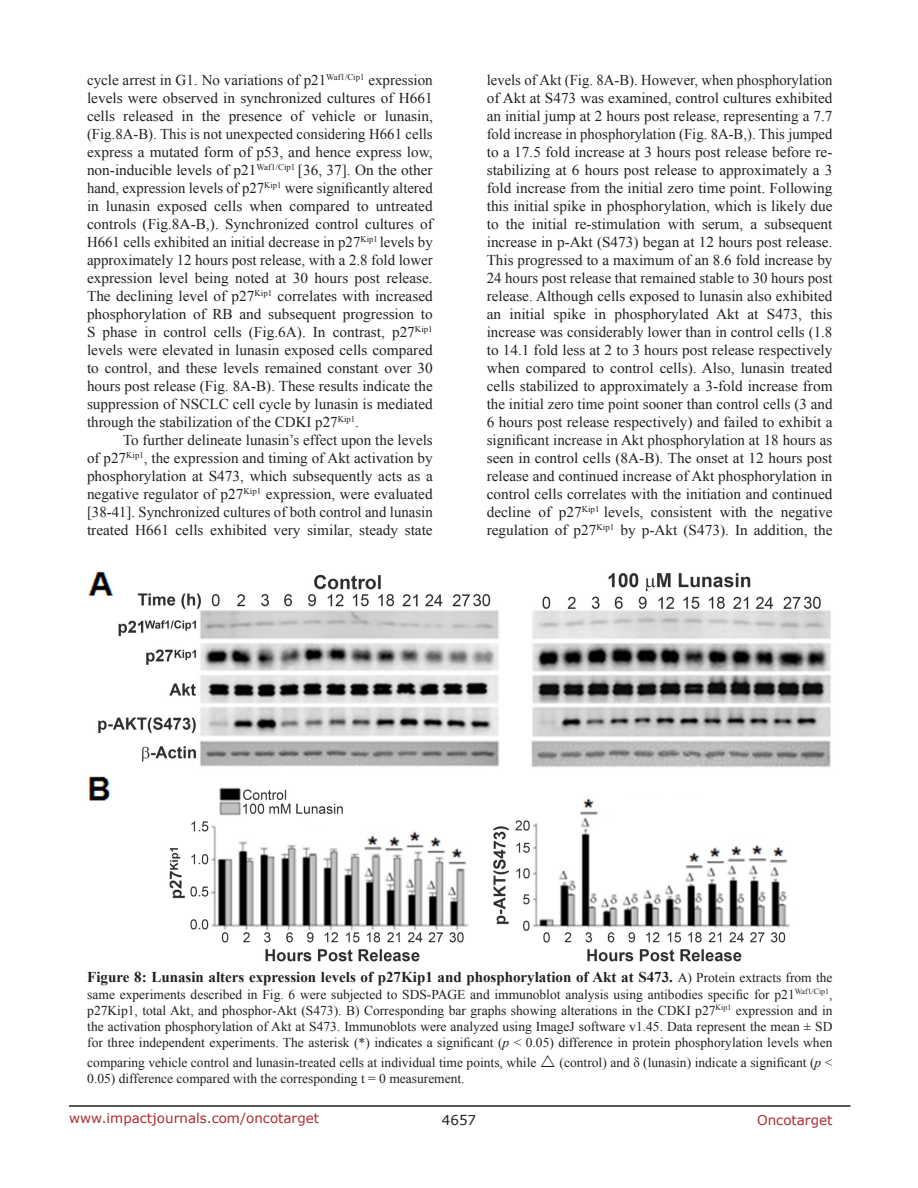
<style>
.page{position:relative;width:918px;height:1188px;background:#fff}
.page>*{position:absolute;margin:0;border:0;box-sizing:border-box;transform-origin:0 0}
.BodyText{font:15px/18px "Times New Roman";color:#221f22;text-align:justify}
.FigureText{font:700 15px "Times New Roman";color:#221f22}
.FigureText-2{font:13.5px/16.2px "Times New Roman";color:#221f22;text-align:justify}
.t1{font:13.5px "Verdana";color:#ac2b31}
.t2{font:13.5px "Verdana";color:#221f22}
.s1{font-weight:400;font-size:13.5px}
.s2{font-style:italic}
</style>
<div class="page">
<hr style="left:69px;top:1105px;width:781px;height:2px;background:#231f20">
<img style="left:88px;top:571px;width:743px;height:391px">
<p class="BodyText" style="left:87px;top:71px;width:347px">cycle arrest in G1. No variations of p21<sup>Waf1/Cip1</sup> expression levels were observed in synchronized cultures of H661 cells released in the presence of vehicle or lunasin, (Fig.8A-B). This is not unexpected considering H661 cells express a mutated form of p53, and hence express low, non-inducible levels of p21<sup>Waf1/Cip1</sup> [36, 37]. On the other hand, expression levels of p27<sup>Kip1</sup> were significantly altered in lunasin exposed cells when compared to untreated controls (Fig.8A-B,). Synchronized control cultures of H661 cells exhibited an initial decrease in p27<sup>Kip1</sup> levels by approximately 12 hours post release, with a 2.8 fold lower expression level being noted at 30 hours post release.<br>The declining level of p27<sup>Kip1</sup> correlates with increased phosphorylation of RB and subsequent progression to S phase in control cells (Fig.6A). In contrast, p27<sup>Kip1 </sup>levels were elevated in lunasin exposed cells compared to control, and these levels remained constant over 30 hours post release (Fig. 8A-B). These results indicate the suppression of NSCLC cell cycle by lunasin is mediated through the stabilization of the CDKI p27<sup>Kip1</sup>.</p>
<p class="BodyText" style="left:87px;top:431px;width:347px;text-indent:36px">To further delineate lunasin’s effect upon the levels of p27<sup>Kip1</sup>, the expression and timing of Akt activation by phosphorylation at S473, which subsequently acts as a negative regulator of p27<sup>Kip1</sup> expression, were evaluated [38-41]. Synchronized cultures of both control and lunasin treated H661 cells exhibited very similar, steady state</p>
<p class="BodyText" style="left:487px;top:71px;width:347px">levels of Akt (Fig. 8A-B). However, when phosphorylation of Akt at S473 was examined, control cultures exhibited an initial jump at 2 hours post release, representing a 7.7 fold increase in phosphorylation (Fig. 8A-B,). This jumped to a 17.5 fold increase at 3 hours post release before re&shy;stabilizing at 6 hours post release to approximately a 3 fold increase from the initial zero time point. Following this initial spike in phosphorylation, which is likely due to the initial re-stimulation with serum, a subsequent increase in p-Akt (S473) began at 12 hours post release.<br>This progressed to a maximum of an 8.6 fold increase by 24 hours post release that remained stable to 30 hours post release. Although cells exposed to lunasin also exhibited an initial spike in phosphorylated Akt at S473, this increase was considerably lower than in control cells (1.8 to 14.1 fold less at 2 to 3 hours post release respectively when compared to control cells). Also, lunasin treated cells stabilized to approximately a 3-fold increase from the initial zero time point sooner than control cells (3 and 6 hours post release respectively) and failed to exhibit a significant increase in Akt phosphorylation at 18 hours as seen in control cells (8A-B). The onset at 12 hours post release and continued increase of Akt phosphorylation in control cells correlates with the initiation and continued decline of p27<sup>Kip1</sup> levels, consistent with the negative regulation of p27<sup>Kip1</sup> by p-Akt (S473). In addition, the</p>
<p class="FigureText" style="left:87px;top:967px;width:747px">Figure 8: Lunasin alters expression levels of p27Kip1 and phosphorylation of Akt at S473. <span class="s1">A) Protein extracts from the</span></p>
<p class="FigureText-2" style="left:87px;top:986px;width:747px">same experiments described in Fig. 6 were subjected to SDS-PAGE and immunoblot analysis using antibodies specific for p21<sup>Waf1/Cip1</sup>, p27Kip1, total Akt, and phosphor-Akt (S473). B) Corresponding bar graphs showing alterations in the CDKI p27<sup>Kip1</sup> expression and in the activation phosphorylation of Akt at S473. Immunoblots were analyzed using ImageJ software v1.45. Data represent the mean ± SD for three independent experiments. The asterisk (*) indicates a significant (<span class="s2">p</span> &lt; 0.05) difference in protein phosphorylation levels when</p>
<p class="FigureText-2" style="left:87px;top:1054px;width:451px">comparing vehicle control and lunasin-treated cells at individual time points, while</p>
<p class="FigureText-2" style="left:560px;top:1054px;width:274px">(control) and δ (lunasin) indicate a significant (<span class="s2">p</span> &lt;</p>
<p class="FigureText-2" style="left:87px;top:1070px;width:379px">0.05) difference compared with the corresponding t = 0 measurement.</p>
<p class="t1" style="left:69px;top:1109px;width:252px">www.impactjournals.com/oncotarget</p>
<p class="t2" style="left:442px;top:1111px;width:36px">4657</p>
<p class="t1" style="left:757px;top:1111px;width:77px">Oncotarget</p>
</div>
